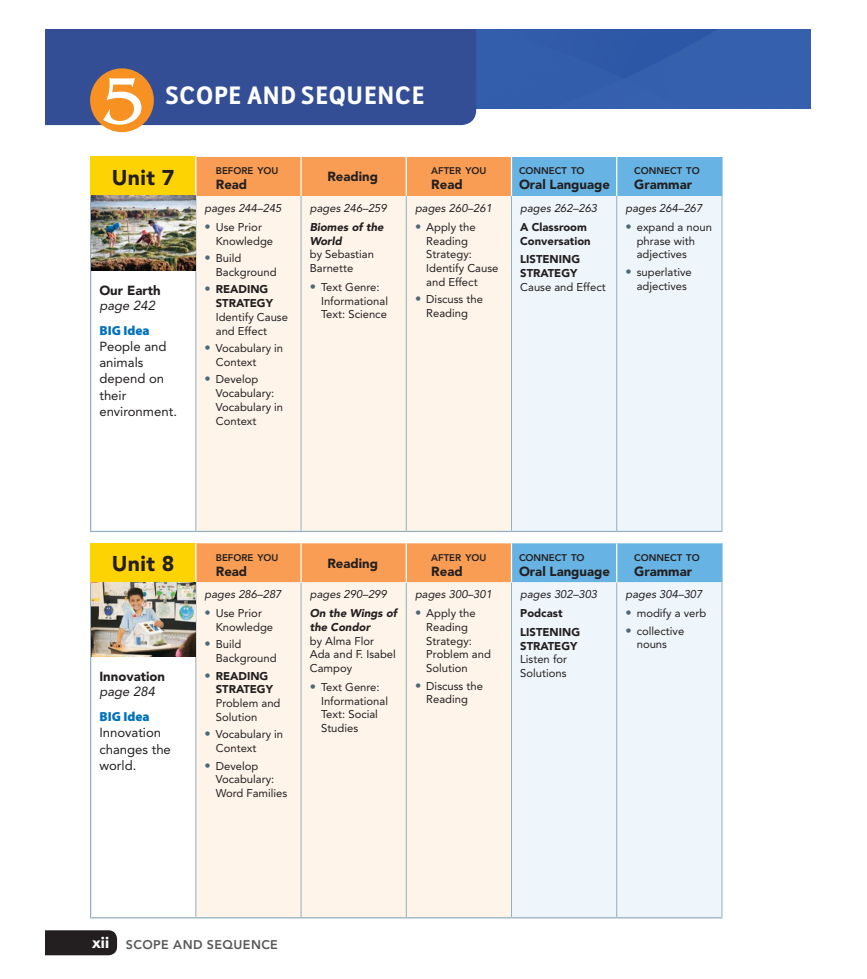
<style>
.page{position:relative;width:867px;height:979px;background:#fff}
.page>*{position:absolute;margin:0;border:0;box-sizing:border-box;transform-origin:0 0}
.t1{font:68.75px "Benguiat Std";color:#fff}
.t2{font:700 26.25px "Folder";color:#fff}
.t3{font:900 21.25px "Avenir LT Std";letter-spacing:.015em;color:#231f20}
.t4{font:900 13.12px "Avenir LT Std";color:#231f20}
.t5{font:13.12px/16.2px "Avenir LT Std";color:#231f20}
.t6{font:italic 13.12px "Avenir LT Std";color:#231f20}
.t7{font:900 13.12px "Myriad Pro";color:#0072bc}
.t8{font:800 12.5px "Avenir LT Std";letter-spacing:.03em;color:#57585a}
.t9{font:11.25px/13.8px "Avenir LT Std";color:#231f20}
.t10{font:italic 11.25px "Avenir LT Std";color:#231f20}
.t11{font:900 11.25px/13.8px "Avenir LT Std";color:#231f20}
.t12{font:italic 900 11.25px/13.8px "Avenir LT Std";color:#231f20}
.t13{font:800 9.62px "Avenir LT Std";color:#231f20}
.s1{font-size:12.5px;color:#4d6a78}
.s2{font-weight:400;font-size:12.5px;color:#4d6a78}
.s3{font-weight:900;font-size:15.62px;color:#fff}
</style>
<div class="page">
<div style="left:476px;top:29px;width:334px;height:79px;background:#325eab"></div>
<div style="left:45px;top:29px;width:431px;height:96px;background:#344e96"></div>
<div style="left:90px;top:68px;width:64px;height:64px;background:#f69122;border-radius:50%"></div>
<div style="left:91px;top:157px;width:105px;height:39px;background:#fed304"></div>
<svg style="left:196px;top:157px;width:525px;height:39px;background:#bea68d"></svg>
<div style="left:196px;top:196px;width:315px;height:335px;background:#fef4ea"></div>
<div style="left:512px;top:196px;width:209px;height:335px;background:#eef5fb"></div>
<hr style="left:90px;top:196px;width:1px;height:335px;background:#94afbd">
<hr style="left:195px;top:196px;width:1px;height:335px;background:#94afbd">
<hr style="left:300px;top:196px;width:1px;height:335px;background:#94afbd">
<hr style="left:405px;top:196px;width:1px;height:335px;background:#94afbd">
<hr style="left:511px;top:196px;width:1px;height:335px;background:#94afbd">
<hr style="left:616px;top:196px;width:1px;height:335px;background:#94afbd">
<hr style="left:721px;top:196px;width:1px;height:335px;background:#94afbd">
<hr style="left:195px;top:157px;width:1px;height:39px;background:#fff">
<hr style="left:300px;top:157px;width:1px;height:39px;background:#fff">
<hr style="left:405px;top:157px;width:2px;height:39px;background:#fff">
<hr style="left:90px;top:157px;width:1px;height:39px;background:#fed304">
<hr style="left:90px;top:531px;width:106px;height:1px;background:#94afbd">
<hr style="left:196px;top:531px;width:105px;height:1px;background:#94afbd">
<hr style="left:301px;top:531px;width:105px;height:1px;background:#94afbd">
<hr style="left:406px;top:531px;width:105px;height:1px;background:#94afbd">
<hr style="left:511px;top:531px;width:105px;height:1px;background:#94afbd">
<hr style="left:616px;top:531px;width:106px;height:1px;background:#94afbd">
<hr style="left:510px;top:157px;width:2px;height:39px;background:#fff">
<hr style="left:721px;top:157px;width:1px;height:39px;background:#67b3e3">
<hr style="left:616px;top:157px;width:1px;height:39px;background:#fff">
<img style="left:91px;top:196px;width:104px;height:75px">
<div style="left:91px;top:543px;width:105px;height:39px;background:#fed304"></div>
<svg style="left:196px;top:543px;width:525px;height:39px;background:#bea68e"></svg>
<div style="left:196px;top:582px;width:315px;height:335px;background:#fef4ea"></div>
<div style="left:512px;top:582px;width:209px;height:335px;background:#eef5fb"></div>
<hr style="left:90px;top:582px;width:1px;height:335px;background:#94afbd">
<hr style="left:195px;top:582px;width:1px;height:335px;background:#94afbd">
<hr style="left:300px;top:582px;width:1px;height:335px;background:#94afbd">
<hr style="left:405px;top:582px;width:1px;height:335px;background:#94afbd">
<hr style="left:511px;top:582px;width:1px;height:335px;background:#94afbd">
<hr style="left:616px;top:582px;width:1px;height:335px;background:#94afbd">
<hr style="left:721px;top:582px;width:1px;height:335px;background:#94afbd">
<hr style="left:195px;top:543px;width:1px;height:39px;background:#fff">
<hr style="left:300px;top:543px;width:1px;height:39px;background:#fff">
<hr style="left:405px;top:543px;width:2px;height:39px;background:#fff">
<hr style="left:90px;top:543px;width:1px;height:39px;background:#fed304">
<hr style="left:90px;top:917px;width:106px;height:1px;background:#94afbd">
<hr style="left:196px;top:917px;width:105px;height:1px;background:#94afbd">
<hr style="left:301px;top:917px;width:105px;height:1px;background:#94afbd">
<hr style="left:406px;top:917px;width:105px;height:1px;background:#94afbd">
<hr style="left:511px;top:917px;width:105px;height:1px;background:#94afbd">
<hr style="left:616px;top:917px;width:106px;height:1px;background:#94afbd">
<hr style="left:510px;top:543px;width:2px;height:39px;background:#fff">
<hr style="left:721px;top:543px;width:1px;height:39px;background:#67b3e3">
<hr style="left:616px;top:543px;width:1px;height:39px;background:#fff">
<img style="left:91px;top:582px;width:104px;height:74px">
<div style="left:45px;top:930px;width:72px;height:25px;background:#231f20"></div>
<h1 class="t1" style="left:101px;top:63px;width:45px">5</h1>
<h2 class="t2" style="left:165px;top:81px;width:261px">SCOPE ANDSEQUENCE</h2>
<h3 class="t3" style="left:112px;top:164px;width:64px">Unit 7</h3>
<p class="t13" style="left:216px;top:165px;width:64px">BEFORE YOU</p>
<p class="t4" style="left:216px;top:177px;width:33px">Read</p>
<p class="t4" style="left:327px;top:169px;width:52px">Reading</p>
<p class="t4" style="left:99px;top:282px;width:63px">Our Earth</p>
<p class="t6" style="left:99px;top:297px;width:57px">page 242</p>
<p class="t7" style="left:99px;top:321px;width:52px">BIG Idea</p>
<p class="t5" style="left:99px;top:338px;width:79px">People and animals depend on their environment.</p>
<p class="t10" style="left:204px;top:202px;width:78px">pages 244–245</p>
<p class="t9" style="left:216px;top:220px;width:59px;text-indent:-11px"><span class="s1">•</span> Use Prior<br>Knowledge</p>
<p class="t9" style="left:216px;top:251px;width:62px;text-indent:-11px"><span class="s1">•</span> Build<br>Background</p>
<p class="t11" style="left:216px;top:282px;width:59px;text-indent:-11px"><span class="s2">•</span> READING<br>STRATEGY</p>
<p class="t9" style="left:216px;top:310px;width:74px">Identify Cause and Effect</p>
<p class="t9" style="left:216px;top:341px;width:69px;text-indent:-11px"><span class="s1">•</span> Vocabulary in<br>Context</p>
<p class="t9" style="left:216px;top:373px;width:69px;text-indent:-11px"><span class="s1">•</span> Develop<br>Vocabulary:<br>Vocabulary in<br>Context</p>
<p class="t10" style="left:310px;top:201px;width:78px">pages 246–259</p>
<p class="t12" style="left:310px;top:220px;width:75px">Biomes of the<br>World</p>
<p class="t9" style="left:310px;top:247px;width:66px">by Sebastian<br>Barnette</p>
<p class="t9" style="left:321px;top:280px;width:68px;text-indent:-11px"><span class="s1">•</span> Text Genre:<br>Informational<br>Text: Science</p>
<p class="t13" style="left:431px;top:165px;width:57px">AFTER YOU</p>
<p class="t4" style="left:431px;top:177px;width:33px">Read</p>
<p class="t10" style="left:415px;top:202px;width:78px">pages 260–261</p>
<p class="t9" style="left:426px;top:220px;width:74px;text-indent:-11px"><span class="s1">•</span> Apply the<br>Reading<br>Strategy:<br>Identify Cause and Effect</p>
<p class="t9" style="left:415px;top:293px;width:69px;text-align:center"><span class="s1">•</span> Discuss the<br>Reading</p>
<p class="t13" style="left:519px;top:165px;width:67px">CONNECT TO</p>
<p class="t4" style="left:519px;top:177px;width:92px">Oral Language</p>
<p class="t10" style="left:520px;top:202px;width:78px">pages 262–263</p>
<p class="t11" style="left:520px;top:220px;width:72px">A Classroom<br>Conversation</p>
<p class="t11" style="left:520px;top:252px;width:61px">LISTENING<br>STRATEGY</p>
<p class="t9" style="left:520px;top:280px;width:87px">Cause and Effect</p>
<p class="t13" style="left:634px;top:165px;width:67px">CONNECT TO</p>
<p class="t4" style="left:634px;top:177px;width:59px">Grammar</p>
<p class="t10" style="left:625px;top:202px;width:78px">pages 264–267</p>
<p class="t9" style="left:636px;top:220px;width:77px;text-indent:-11px"><span class="s1">•</span> expand a noun phrase with adjectives</p>
<p class="t9" style="left:625px;top:265px;width:68px;text-align:center"><span class="s1">•</span> superlative adjectives</p>
<h3 class="t3" style="left:112px;top:550px;width:64px">Unit 8</h3>
<p class="t13" style="left:216px;top:551px;width:64px">BEFORE YOU</p>
<p class="t4" style="left:216px;top:563px;width:33px">Read</p>
<p class="t4" style="left:327px;top:555px;width:52px">Reading</p>
<p class="t4" style="left:99px;top:668px;width:67px">Innovation</p>
<p class="t6" style="left:99px;top:684px;width:57px">page 284</p>
<p class="t7" style="left:99px;top:708px;width:52px">BIG Idea</p>
<p class="t5" style="left:99px;top:725px;width:73px">Innovation changes the world.</p>
<p class="t10" style="left:204px;top:588px;width:78px">pages 286–287</p>
<p class="t9" style="left:216px;top:606px;width:59px;text-indent:-11px"><span class="s1">•</span> Use Prior<br>Knowledge</p>
<p class="t9" style="left:216px;top:638px;width:62px;text-indent:-11px"><span class="s1">•</span> Build<br>Background</p>
<p class="t11" style="left:216px;top:669px;width:59px;text-indent:-11px"><span class="s2">•</span> READING<br>STRATEGY</p>
<p class="t9" style="left:216px;top:696px;width:66px">Problem and<br>Solution</p>
<p class="t9" style="left:216px;top:728px;width:69px;text-indent:-11px"><span class="s1">•</span> Vocabulary in<br>Context</p>
<p class="t9" style="left:216px;top:759px;width:73px;text-indent:-11px"><span class="s1">•</span> Develop<br>Vocabulary:<br>Word Families</p>
<p class="t10" style="left:310px;top:588px;width:78px">pages 290–299</p>
<p class="t12" style="left:310px;top:606px;width:89px">On the Wings of the Condor</p>
<p class="t9" style="left:310px;top:634px;width:87px">by Alma Flor<br>Ada and F. Isabel<br>Campoy</p>
<p class="t9" style="left:321px;top:680px;width:68px;text-indent:-11px"><span class="s1">•</span> Text Genre:<br>Informational<br>Text: Social<br>Studies</p>
<p class="t13" style="left:431px;top:551px;width:57px">AFTER YOU</p>
<p class="t4" style="left:431px;top:563px;width:33px">Read</p>
<p class="t10" style="left:415px;top:588px;width:78px">pages 300–301</p>
<p class="t9" style="left:426px;top:606px;width:66px;text-indent:-11px"><span class="s1">•</span> Apply the<br>Reading<br>Strategy:<br>Problem and<br>Solution</p>
<p class="t9" style="left:415px;top:679px;width:69px;text-align:center"><span class="s1">•</span> Discuss the<br>Reading</p>
<p class="t13" style="left:519px;top:551px;width:67px">CONNECT TO</p>
<p class="t4" style="left:519px;top:563px;width:92px">Oral Language</p>
<p class="t10" style="left:520px;top:588px;width:78px">pages 302–303</p>
<p class="t11" style="left:520px;top:604px;width:61px;line-height:18.8px">Podcast<br>LISTENING</p>
<p class="t11" style="left:520px;top:639px;width:59px">STRATEGY</p>
<p class="t9" style="left:520px;top:653px;width:48px">Listen for<br>Solutions</p>
<p class="t13" style="left:634px;top:551px;width:67px">CONNECT TO</p>
<p class="t4" style="left:634px;top:563px;width:59px">Grammar</p>
<p class="t10" style="left:625px;top:588px;width:78px">pages 304–307</p>
<p class="t9" style="left:625px;top:606px;width:82px"><span class="s1">•</span> modify a verb</p>
<p class="t9" style="left:625px;top:624px;width:60px;text-align:center"><span class="s1">•</span> collective nouns</p>
<p class="t8" style="left:92px;top:937px;width:187px"><span class="s3">xii</span> SCOPE AND SEQUENCE</p>
</div>
